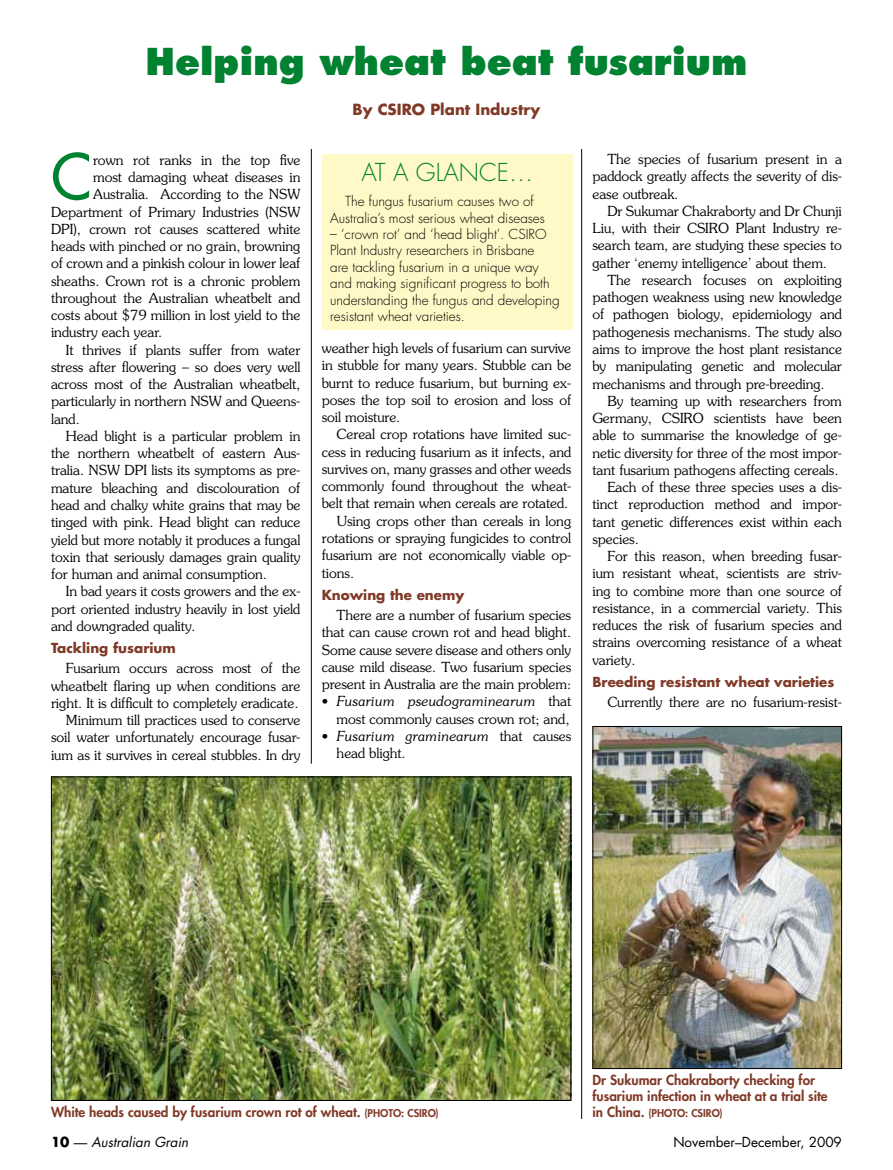
<style>
.page{position:relative;width:893px;height:1170px;background:#fff}
.page>*{position:absolute;margin:0;border:0;box-sizing:border-box;transform-origin:0 0}
.t1{font:61.2px "Futura";color:#008231}
.t2{font:800 36px "Futura";color:#008231}
.t3{font:300 24px "Futura";color:#008231}
.t4{font:700 15px "Futura";color:#803926}
.t5{font:300 13.8px/17.2px "Souvenir";letter-spacing:-.005em;color:#000;text-align:justify}
.t6{font:300 13.5px/16.4px "Futura";color:#000;text-align:center}
.t7{font:800 13.5px/16.2px "Futura";color:#803926}
.t8{font:700 13.5px "Futura";color:#803926}
.t9{font:13.5px "Futura";color:#000}
.t10{font:italic 13.5px "Futura";color:#000}
.t11{font:800 10.5px "Futura";color:#803926}
.s1{font-style:italic}
.s2{font-size:10.5px}
.s3{font-size:13.5px}
.s4{font-weight:700;font-style:normal}
.s5{font-style:normal}
</style>
<div class="page">
<hr style="left:581px;top:47px;width:1px;height:1071px;background:#000">
<hr style="left:311px;top:47px;width:1px;height:716px;background:#000">
<div style="left:51px;top:47px;width:791px;height:102px;background:#fff"></div>
<div style="left:322px;top:154px;width:251px;height:175px;background:#fff9c7"></div>
<img style="left:594px;top:728px;width:246px;height:338px">
<div style="left:592px;top:726px;width:250px;height:342px;border:1px solid #000"></div>
<img style="left:53px;top:778px;width:516px;height:320px">
<h2 class="t2" style="left:146px;top:40px;width:603px">Helping wheat beat fusarium</h2>
<p class="t4" style="left:353px;top:98px;width:189px">By CSIRO Plant Industry</p>
<h1 class="t1" style="left:51px;top:137px;width:42px">C</h1>
<p class="t5" style="left:93px;top:151px;width:209px">rown rot ranks in the top five</p>
<p class="t5" style="left:93px;top:168px;width:209px">most damaging wheat diseases in</p>
<p class="t5" style="left:93px;top:185px;width:209px">Australia. According to the NSW</p>
<p class="t5" style="left:51px;top:203px;width:251px">Department of Primary Industries (NSW</p>
<p class="t5" style="left:51px;top:220px;width:251px">DPI), crown rot causes scattered white</p>
<p class="t5" style="left:51px;top:237px;width:251px">heads with pinched or no grain, browning</p>
<p class="t5" style="left:51px;top:254px;width:251px">of crown and a pinkish colour in lower leaf</p>
<p class="t5" style="left:51px;top:272px;width:251px">sheaths. Crown rot is a chronic problem</p>
<p class="t5" style="left:51px;top:289px;width:251px">throughout the Australian wheatbelt and</p>
<p class="t5" style="left:51px;top:306px;width:251px">costs about $79 million in lost yield to the</p>
<p class="t5" style="left:51px;top:323px;width:113px">industry each year.</p>
<p class="t5" style="left:66px;top:341px;width:236px">It thrives if plants suffer from water</p>
<p class="t5" style="left:51px;top:358px;width:251px">stress after flowering – so does very well</p>
<p class="t5" style="left:51px;top:375px;width:251px">across most of the Australian wheatbelt,</p>
<p class="t5" style="left:51px;top:392px;width:251px">particularly in northern NSW and Queens-</p>
<p class="t5" style="left:51px;top:410px;width:30px">land.</p>
<p class="t5" style="left:66px;top:427px;width:236px">Head blight is a particular problem in</p>
<p class="t5" style="left:51px;top:444px;width:251px">the northern wheatbelt of eastern Aus-</p>
<p class="t5" style="left:51px;top:461px;width:251px">tralia. NSW DPI lists its symptoms as pre-</p>
<p class="t5" style="left:51px;top:479px;width:251px">mature bleaching and discolouration of</p>
<p class="t5" style="left:51px;top:496px;width:251px">head and chalky white grains that may be</p>
<p class="t5" style="left:51px;top:513px;width:251px">tinged with pink. Head blight can reduce</p>
<p class="t5" style="left:51px;top:530px;width:251px">yield but more notably it produces a fungal</p>
<p class="t5" style="left:51px;top:548px;width:251px">toxin that seriously damages grain quality</p>
<p class="t5" style="left:51px;top:565px;width:217px">for human and animal consumption.</p>
<p class="t5" style="left:66px;top:582px;width:236px">In bad years it costs growers and the ex-</p>
<p class="t5" style="left:51px;top:599px;width:251px">port oriented industry heavily in lost yield</p>
<p class="t5" style="left:51px;top:616px;width:146px">and downgraded quality.</p>
<p class="t8" style="left:51px;top:638px;width:126px">Tackling fusarium</p>
<p class="t5" style="left:51px;top:659px;width:251px;text-align:right">Fusarium occurs across most of the wheatbelt flaring up when conditions are right. It is difficult to completely eradicate.<br>Minimum till practices used to conserve soil water unfortunately encourage fusar&shy;ium as it survives in cereal stubbles. In dry</p>
<h3 class="t3" style="left:361px;top:157px;width:173px">AT A GLANCE …</h3>
<p class="t6" style="left:330px;top:193px;width:216px">The fungus fusarium causes two of<br>Australia’s most serious wheat diseases</p>
<p class="t6" style="left:330px;top:226px;width:231px;text-align:left">– ‘crown rot’ and ‘head blight’. CSIRO Plant Industry researchers in Brisbane<br>are tackling fusarium in a unique way and making significant progress to both understanding the fungus and developing resistant wheat varieties.</p>
<p class="t5" style="left:322px;top:339px;width:251px">weather high levels of fusarium can survive in stubble for many years. Stubble can be burnt to reduce fusarium, but burning ex&shy;poses the top soil to erosion and loss of soil moisture.</p>
<p class="t5" style="left:337px;top:425px;width:236px">Cereal crop rotations have limited suc-</p>
<p class="t5" style="left:322px;top:443px;width:251px">cess in reducing fusarium as it infects, and</p>
<p class="t5" style="left:322px;top:460px;width:251px">survives on, many grasses and other weeds</p>
<p class="t5" style="left:322px;top:477px;width:251px">commonly found throughout the wheat-</p>
<p class="t5" style="left:322px;top:494px;width:248px">belt that remain when cereals are rotated.</p>
<p class="t5" style="left:337px;top:512px;width:236px">Using crops other than cereals in long</p>
<p class="t5" style="left:322px;top:529px;width:251px">rotations or spraying fungicides to control</p>
<p class="t5" style="left:322px;top:546px;width:251px">fusarium are not economically viable op-</p>
<p class="t5" style="left:322px;top:563px;width:34px">tions.</p>
<p class="t8" style="left:322px;top:585px;width:144px">Knowing the enemy</p>
<p class="t5" style="left:322px;top:606px;width:251px;text-indent:15px">There are a number of fusarium species that can cause crown rot and head blight.<br>Some cause severe disease and others only cause mild disease. Two fusarium species present in Australia are the main problem:</p>
<p class="t5" style="left:322px;top:692px;width:251px;text-align:right">• <span class="s1">Fusarium pseudograminearum</span> that most commonly causes crown rot; and,</p>
<p class="t5" style="left:337px;top:726px;width:236px;text-indent:-15px">• <span class="s1">Fusarium graminearum</span> that causes head blight.</p>
<p class="t5" style="left:592px;top:150px;width:251px;text-indent:15px">The species of fusarium present in a paddock greatly affects the severity of dis&shy;ease outbreak.</p>
<p class="t5" style="left:592px;top:202px;width:251px;text-indent:15px">Dr Sukumar Chakraborty and Dr Chunji Liu, with their CSIRO Plant Industry re&shy;search team, are studying these species to gather ‘enemy intelligence’ about them.</p>
<p class="t5" style="left:592px;top:271px;width:251px;text-indent:15px">The research focuses on exploiting pathogen weakness using new knowledge of pathogen biology, epidemiology and pathogenesis mechanisms. The study also aims to improve the host plant resistance by manipulating genetic and molecular mechanisms and through pre-breeding.</p>
<p class="t5" style="left:607px;top:392px;width:236px">By teaming up with researchers from</p>
<p class="t5" style="left:592px;top:409px;width:251px">Germany, CSIRO scientists have been</p>
<p class="t5" style="left:592px;top:426px;width:251px">able to summarise the knowledge of ge-</p>
<p class="t5" style="left:592px;top:443px;width:251px">netic diversity for three of the most impor-</p>
<p class="t5" style="left:592px;top:461px;width:248px">tant fusarium pathogens affecting cereals.</p>
<p class="t5" style="left:607px;top:478px;width:236px">Each of these three species uses a dis-</p>
<p class="t5" style="left:592px;top:495px;width:251px">tinct reproduction method and impor-</p>
<p class="t5" style="left:592px;top:512px;width:251px">tant genetic differences exist within each</p>
<p class="t5" style="left:592px;top:530px;width:48px">species.</p>
<p class="t5" style="left:607px;top:547px;width:236px">For this reason, when breeding fusar-</p>
<p class="t5" style="left:592px;top:564px;width:251px">ium resistant wheat, scientists are striv-</p>
<p class="t5" style="left:592px;top:581px;width:251px">ing to combine more than one source of</p>
<p class="t5" style="left:592px;top:599px;width:251px">resistance, in a commercial variety. This</p>
<p class="t5" style="left:592px;top:616px;width:251px">reduces the risk of fusarium species and</p>
<p class="t5" style="left:592px;top:633px;width:251px">strains overcoming resistance of a wheat</p>
<p class="t5" style="left:592px;top:650px;width:45px">variety.</p>
<p class="t8" style="left:592px;top:672px;width:243px">Breeding resistant wheat varieties</p>
<p class="t5" style="left:607px;top:693px;width:236px">Currently there are no fusarium-resist-</p>
<p class="t7" style="left:592px;top:1071px;width:237px">Dr Sukumar Chakraborty checking for fusarium infection in wheat at a trial site</p>
<p class="t7" style="left:51px;top:1103px;width:389px">White heads caused by fusarium crown rot of wheat. <span class="s2">(PHOTO: CSIRO)</span></p>
<p class="t11" style="left:592px;top:1106px;width:132px"><span class="s3">in China.</span> (PHOTO: CSIRO)</p>
<p class="t10" style="left:51px;top:1132px;width:139px"><span class="s4">10</span> <span class="s5">—</span> Australian Grain</p>
<p class="t9" style="left:673px;top:1132px;width:170px">November–December, 2009</p>
</div>
